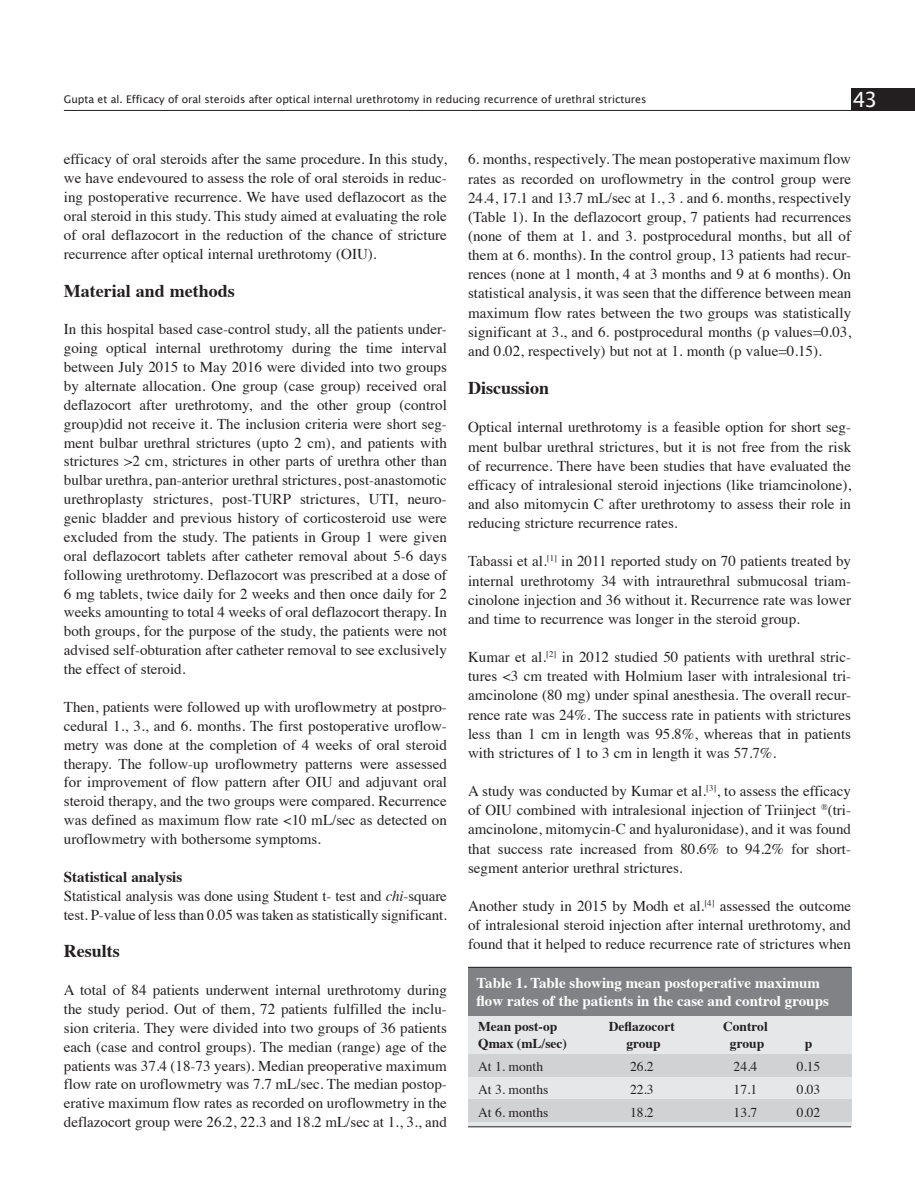
<style>
.page{position:relative;width:915px;height:1191px;background:#fff}
.page>*{position:absolute;margin:0;border:0;box-sizing:border-box;transform-origin:0 0}
.zz_Uroloji_running{font:21px "Lucida Grande";color:#fff}
.Normal__Web{font:700 18px "Times";color:#231f20}
.Normal__Web-2{font:15px/18.9px "Times";color:#231f20;text-align:justify}
.t1{font:700 15px/18px "Times";color:#fff}
.Normal__Web-3{font:700 15px "Times";color:#231f20}
.t2{font:13.5px "Times";color:#231f20}
.t3{font:700 13.5px "Times";color:#231f20}
.t4{font:10.5px "Lucida Grande";color:#231f20}
.s1{font-style:italic}
</style>
<div class="page">
<div style="left:468px;top:1015px;width:382px;height:112px;background:#e6e7e9"></div>
<div style="left:468px;top:967px;width:382px;height:48px;background:#808285"></div>
<div style="left:468px;top:1054px;width:382px;height:23px;background:#d1d2d4"></div>
<div style="left:468px;top:1099px;width:382px;height:23px;background:#d1d2d4"></div>
<hr style="left:468px;top:1126px;width:382px;height:1px;background:#231f20">
<hr style="left:468px;top:967px;width:382px;height:1px;background:#231f20">
<hr style="left:64px;top:110px;width:786px;height:1px;background:#231f20">
<div style="left:850px;top:88px;width:64px;height:23px;background:#231f20"></div>
<p class="t4" style="left:64px;top:94px;width:584px">Gupta et al. Efficacy of oral steroids after optical internal urethrotomy in reducing recurrence of urethral strictures</p>
<p class="zz_Uroloji_running" style="left:852px;top:88px;width:26px">43</p>
<p class="Normal__Web-2" style="left:64px;top:149px;width:384px">efficacy of oral steroids after the same procedure. In this study, we have endevoured to assess the role of oral steroids in reduc&shy;ing postoperative recurrence. We have used deflazocort as the oral steroid in this study. This study aimed at evaluating the role of oral deflazocort in the reduction of the chance of stricture recurrence after optical internal urethrotomy (OIU).</p>
<p class="Normal__Web" style="left:64px;top:273px;width:172px">Material and methods</p>
<p class="Normal__Web-2" style="left:64px;top:318px;width:384px">In this hospital based case-control study, all the patients under&shy;going optical internal urethrotomy during the time interval between July 2015 to May 2016 were divided into two groups by alternate allocation. One group (case group) received oral deflazocort after urethrotomy, and the other group (control group)did not receive it. The inclusion criteria were short seg&shy;ment bulbar urethral strictures (upto 2 cm), and patients with strictures &gt;2 cm, strictures in other parts of urethra other than bulbar urethra, pan-anterior urethral strictures, post-anastomotic urethroplasty strictures, post-TURP strictures, UTI, neuro&shy;genic bladder and previous history of corticosteroid use were excluded from the study. The patients in Group 1 were given oral deflazocort tablets after catheter removal about 5-6 days following urethrotomy. Deflazocort was prescribed at a dose of 6 mg tablets, twice daily for 2 weeks and then once daily for 2 weeks amounting to total 4 weeks of oral deflazocort therapy. In both groups, for the purpose of the study, the patients were not advised self-obturation after catheter removal to see exclusively the effect of steroid.</p>
<p class="Normal__Web-2" style="left:64px;top:696px;width:384px">Then, patients were followed up with uroflowmetry at postpro&shy;cedural 1., 3., and 6. months. The first postoperative uroflow&shy;metry was done at the completion of 4 weeks of oral steroid therapy. The follow-up uroflowmetry patterns were assessed for improvement of flow pattern after OIU and adjuvant oral steroid therapy, and the two groups were compared. Recurrence was defined as maximum flow rate &lt;10 mL/sec as detected on uroflowmetry with bothersome symptoms.</p>
<p class="Normal__Web-3" style="left:64px;top:862px;width:120px">Statistical analysis</p>
<p class="Normal__Web-2" style="left:64px;top:885px;width:384px">Statistical analysis was done using Student t- test and <span class="s1">chi</span>-square test. P-value of less than 0.05 was taken as statistically significant.</p>
<p class="Normal__Web" style="left:64px;top:934px;width:57px">Results</p>
<p class="Normal__Web-2" style="left:64px;top:979px;width:384px">A total of 84 patients underwent internal urethrotomy during the study period. Out of them, 72 patients fulfilled the inclu&shy;sion criteria. They were divided into two groups of 36 patients each (case and control groups). The median (range) age of the patients was 37.4 (18-73 years). Median preoperative maximum flow rate on uroflowmetry was 7.7 mL/sec. The median postop&shy;erative maximum flow rates as recorded on uroflowmetry in the deflazocort group were 26.2, 22.3 and 18.2 mL/sec at 1., 3., and</p>
<p class="Normal__Web-2" style="left:468px;top:148px;width:384px">6. months, respectively. The mean postoperative maximum flow rates as recorded on uroflowmetry in the control group were 24.4, 17.1 and 13.7 mL/sec at 1., 3 . and 6. months, respectively (Table 1). In the deflazocort group, 7 patients had recurrences (none of them at 1. and 3. postprocedural months, but all of them at 6. months). In the control group, 13 patients had recur&shy;rences (none at 1 month, 4 at 3 months and 9 at 6 months). On statistical analysis, it was seen that the difference between mean maximum flow rates between the two groups was statistically significant at 3., and 6. postprocedural months (p values=0.03, and 0.02, respectively) but not at 1. month (p value=0.15).</p>
<p class="Normal__Web" style="left:468px;top:371px;width:83px">Discussion</p>
<p class="Normal__Web-2" style="left:468px;top:416px;width:384px">Optical internal urethrotomy is a feasible option for short seg&shy;ment bulbar urethral strictures, but it is not free from the risk of recurrence. There have been studies that have evaluated the efficacy of intralesional steroid injections (like triamcinolone), and also mitomycin C after urethrotomy to assess their role in reducing stricture recurrence rates.</p>
<p class="Normal__Web-2" style="left:468px;top:550px;width:384px">Tabassi et al.<sup>[1]</sup> in 2011 reported study on 70 patients treated by internal urethrotomy 34 with intraurethral submucosal triam&shy;cinolone injection and 36 without it. Recurrence rate was lower and time to recurrence was longer in the steroid group.</p>
<p class="Normal__Web-2" style="left:468px;top:646px;width:384px">Kumar et al.<sup>[2]</sup> in 2012 studied 50 patients with urethral stric&shy;tures &lt;3 cm treated with Holmium laser with intralesional tri&shy;amcinolone (80 mg) under spinal anesthesia. The overall recur&shy;rence rate was 24%. The success rate in patients with strictures less than 1 cm in length was 95.8%, whereas that in patients with strictures of 1 to 3 cm in length it was 57.7%.</p>
<p class="Normal__Web-2" style="left:468px;top:780px;width:384px">A study was conducted by Kumar et al.<sup>[3]</sup>, to assess the efficacy of OIU combined with intralesional injection of Triinject <sup>®</sup>(tri&shy;amcinolone, mitomycin-C and hyaluronidase), and it was found that success rate increased from 80.6% to 94.2% for short&shy;segment anterior urethral strictures.</p>
<p class="Normal__Web-2" style="left:468px;top:895px;width:384px">Another study in 2015 by Modh et al.<sup>[4]</sup> assessed the outcome of intralesional steroid injection after internal urethrotomy, and found that it helped to reduce recurrence rate of strictures when</p>
<p class="t1" style="left:476px;top:972px;width:353px">Table 1. Table showing mean postoperative maximum flow rates of the patients in the case and control groups</p>
<p class="t3" style="left:478px;top:1013px;width:81px">Mean post-op</p>
<p class="t3" style="left:608px;top:1013px;width:67px">Deflazocort</p>
<p class="t3" style="left:722px;top:1013px;width:46px">Control</p>
<p class="t3" style="left:478px;top:1030px;width:90px">Qmax (mL/sec)</p>
<p class="t3" style="left:626px;top:1030px;width:36px">group</p>
<p class="t3" style="left:729px;top:1030px;width:36px">group</p>
<p class="t3" style="left:804px;top:1030px;width:9px">p</p>
<p class="t2" style="left:478px;top:1053px;width:66px">At 1. month</p>
<p class="t2" style="left:629px;top:1053px;width:25px">26.2</p>
<p class="t2" style="left:733px;top:1053px;width:25px">24.4</p>
<p class="t2" style="left:796px;top:1053px;width:25px">0.15</p>
<p class="t2" style="left:478px;top:1076px;width:72px">At 3. months</p>
<p class="t2" style="left:629px;top:1076px;width:25px">22.3</p>
<p class="t2" style="left:733px;top:1076px;width:25px">17.1</p>
<p class="t2" style="left:796px;top:1076px;width:25px">0.03</p>
<p class="t2" style="left:478px;top:1099px;width:72px">At 6. months</p>
<p class="t2" style="left:629px;top:1099px;width:25px">18.2</p>
<p class="t2" style="left:733px;top:1099px;width:25px">13.7</p>
<p class="t2" style="left:796px;top:1099px;width:25px">0.02</p>
</div>
